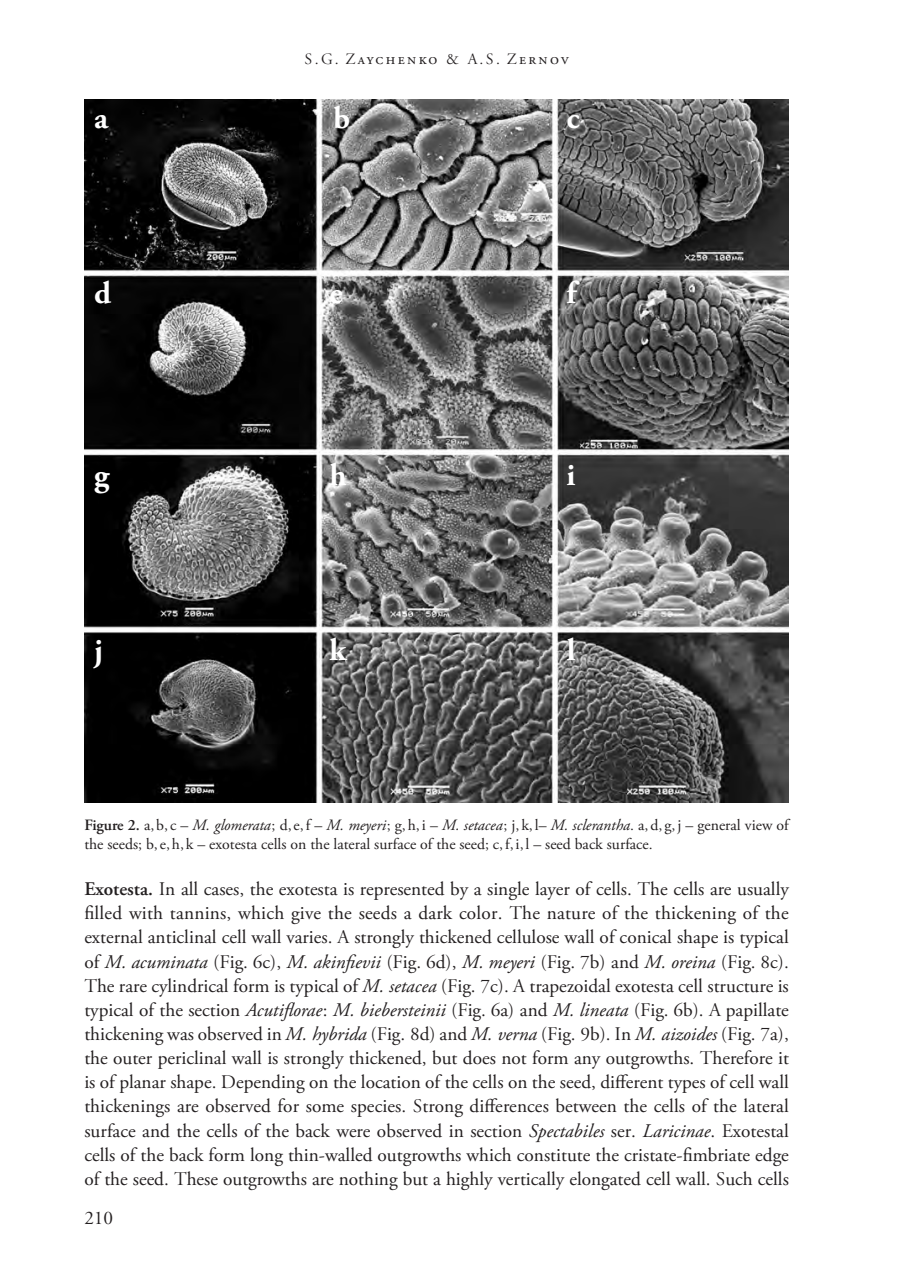
<style>
.page{position:relative;width:903px;height:1275px;background:#fff}
.page>*{position:absolute;margin:0;border:0;box-sizing:border-box;transform-origin:0 0}
.Wulfenia-Legende-FIG{font:700 31.5px "Adobe Garamond Pro";color:#fff}
.Wulfenia-Text{font:19.25px/24.2px "Adobe Garamond Pro";color:#231f20;text-align:justify}
.Wulfenia-Seitenzahle{font:19.25px "Adobe Garamond Pro";color:#231f20}
.Wulfenia-Legende-FIG-2{font:15.75px/19.2px "Adobe Garamond Pro";color:#231f20}
.Wulfenia-RunningAuth{font:15.75px "Adobe Garamond Pro";letter-spacing:.15em;color:#231f20}
.s1{font-weight:600}
.s2{font-style:italic}
</style>
<div class="page">
<img style="left:84px;top:99px;width:705px;height:703px">
<p class="Wulfenia-RunningAuth" style="left:305px;top:49px;width:265px">S.G. Zaychenko &amp; A.S. Zernov</p>
<p class="Wulfenia-Legende-FIG" style="left:94px;top:100px;width:15px">a</p>
<p class="Wulfenia-Legende-FIG" style="left:333px;top:100px;width:18px">b</p>
<p class="Wulfenia-Legende-FIG" style="left:566px;top:100px;width:15px">c</p>
<p class="Wulfenia-Legende-FIG" style="left:94px;top:274px;width:18px">d</p>
<p class="Wulfenia-Legende-FIG" style="left:329px;top:274px;width:15px">e</p>
<p class="Wulfenia-Legende-FIG" style="left:567px;top:274px;width:11px">f</p>
<p class="Wulfenia-Legende-FIG" style="left:94px;top:456px;width:17px">g</p>
<p class="Wulfenia-Legende-FIG" style="left:329px;top:456px;width:19px">h</p>
<p class="Wulfenia-Legende-FIG" style="left:567px;top:456px;width:11px">i</p>
<p class="Wulfenia-Legende-FIG" style="left:94px;top:632px;width:10px">j</p>
<p class="Wulfenia-Legende-FIG" style="left:329px;top:632px;width:18px">k</p>
<p class="Wulfenia-Legende-FIG" style="left:567px;top:632px;width:10px">l</p>
<p class="Wulfenia-Legende-FIG-2" style="left:84px;top:816px;width:706px"><span class="s1">Figure 2.</span> a, b, c – <span class="s2">M. glomerata</span>; d,e,f – <span class="s2">M. meyeri</span>; g,h,i – <span class="s2">M. setacea</span>; j, k, l– <span class="s2">M. sclerantha</span>. a,d, g,j – general view of the seeds; b,e,h, k – exotesta cells on the lateral surface of the seed; c,f,i,l – seed back surface.</p>
<p class="Wulfenia-Text" style="left:84px;top:877px;width:706px"><span class="s1">Exotesta.</span> In all cases, the exotesta is represented by a single layer of cells. The cells are usually filled with tannins, which give the seeds a dark color. The nature of the thickening of the external anticlinal cell wall varies. A strongly thickened cellulose wall of conical shape is typical of <span class="s2">M. acuminata</span> (Fig. 6c), <span class="s2">M. akinfievii</span> (Fig. 6d), <span class="s2">M. meyeri</span> (Fig. 7b) and <span class="s2">M. oreina</span> (Fig. 8c).<br>The rare cylindrical form is typical of <span class="s2">M. setacea</span> (Fig. 7c). A trapezoidal exotesta cell structure is typical of the section <span class="s2">Acutiflorae</span>: <span class="s2">M. biebersteinii</span> (Fig. 6a) and <span class="s2">M. lineata</span> (Fig. 6b). A papillate thickening was observed in <span class="s2">M. hybrida</span> (Fig. 8d) and <span class="s2">M. verna</span> (Fig. 9b). In <span class="s2">M. aizoides</span> (Fig. 7a), the outer periclinal wall is strongly thickened, but does not form any outgrowths. Therefore it is of planar shape. Depending on the location of the cells on the seed, different types of cell wall thickenings are observed for some species. Strong differences between the cells of the lateral surface and the cells of the back were observed in section <span class="s2">Spectabiles</span> ser. <span class="s2">Laricinae</span>. Exotestal cells of the back form long thin-walled outgrowths which constitute the cristate-fimbriate edge of the seed. These outgrowths are nothing but a highly vertically elongated cell wall. Such cells</p>
<p class="Wulfenia-Seitenzahle" style="left:84px;top:1207px;width:30px">210</p>
</div>
